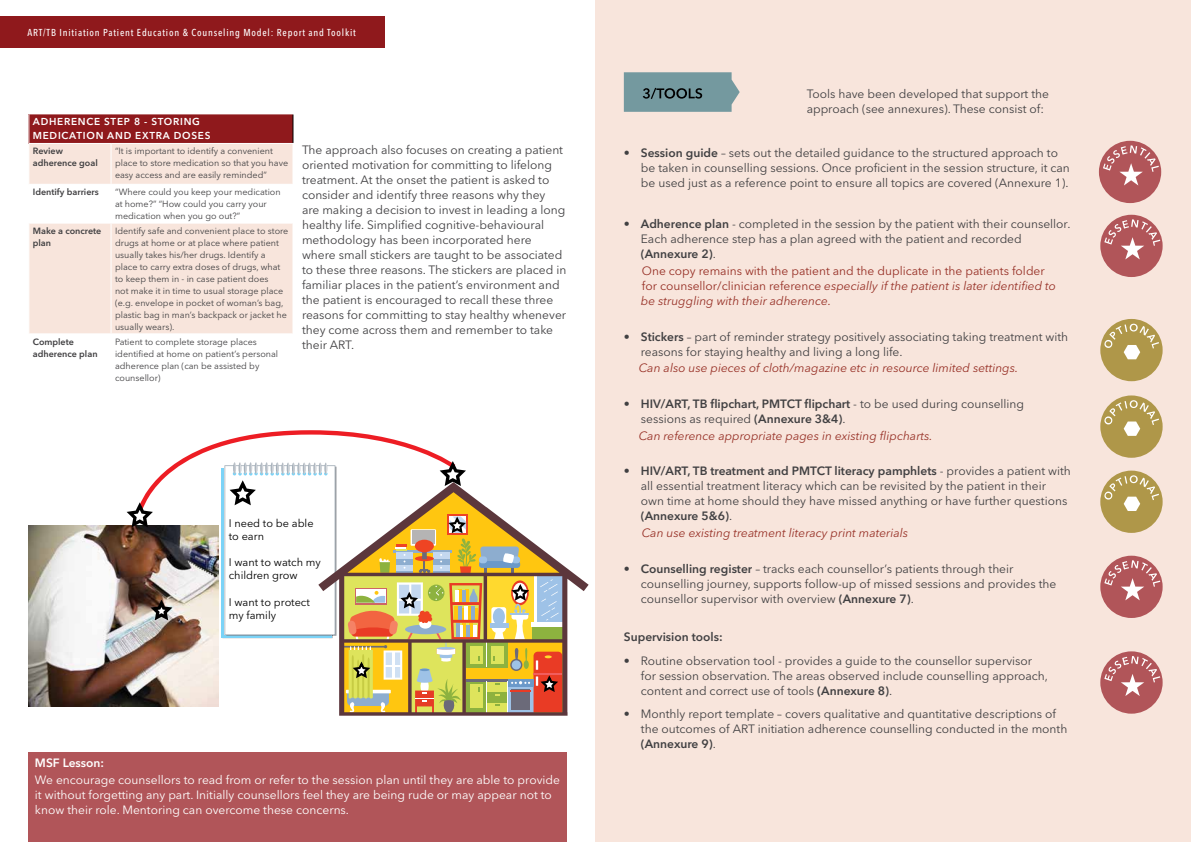
<style>
.page{position:relative;width:1191px;height:842px;background:#fff}
.page>*{position:absolute;margin:0;border:0;box-sizing:border-box;transform-origin:0 0}
.t1{font:12px/15px "Avenir Next LT Pro";color:#414042}
.t2{font:12px/15px "Avenir Next LT Pro";color:#fff}
.t3{font:12px/15px "Avenir Next LT Pro";color:#973026}
.t4{font:italic 12px "Avenir Next LT Pro";color:#973026}
.t5{font:600 12px/15px "Avenir Next LT Pro";color:#414042}
.t6{font:600 12px "Avenir Next LT Pro";color:#fff}
.t7{font:10.9px/13.1px "Avenir Next LT Pro";color:#000}
.t8{font:500 condensed 10px "Avenir Next LT Pro";letter-spacing:.08em;color:#fff}
.t9{font:600 10px/14px "Avenir Next LT Pro";letter-spacing:.075em;color:#fff}
.t10{font:9px/12px "Avenir Next LT Pro";color:#414042}
.t11{font:600 9px/12px "Avenir Next LT Pro";color:#414042}
.s1{font-weight:600}
.s2{font-style:italic}
.s3{font-weight:400}
</style>
<div class="page">
<div style="left:0;top:17px;width:385px;height:31px;background:#8f191c"></div>
<div style="left:29px;top:114px;width:264px;height:29px;background:#8f191c"></div>
<div style="left:29px;top:144px;width:263px;height:40px;background:#f8e5dc"></div>
<div style="left:29px;top:224px;width:263px;height:109px;background:#f8e5dc"></div>
<svg style="left:292px;top:114px;width:1px;height:29px"></svg>
<svg style="left:28px;top:114px;width:1px;height:29px"></svg>
<hr style="left:111px;top:144px;width:1px;height:40px;background:#fff">
<hr style="left:111px;top:224px;width:1px;height:109px;background:#fff">
<div style="left:595px;top:0;width:596px;height:842px;background:#f8e5dc"></div>
<div style="left:1100px;top:215px;width:62px;height:62px;background:#b15559;border-radius:50%"></div>
<svg style="left:1104px;top:219px;width:56px;height:40px"></svg>
<div style="left:1100px;top:319px;width:62px;height:62px;background:#af9749;border-radius:50%"></div>
<svg style="left:1104px;top:323px;width:55px;height:36px"></svg>
<div style="left:1100px;top:395px;width:62px;height:63px;background:#af9749;border-radius:50%"></div>
<svg style="left:1104px;top:400px;width:55px;height:36px"></svg>
<div style="left:1100px;top:471px;width:62px;height:62px;background:#af9749;border-radius:50%"></div>
<svg style="left:1104px;top:475px;width:55px;height:36px"></svg>
<div style="left:1100px;top:556px;width:62px;height:62px;background:#b15559;border-radius:50%"></div>
<svg style="left:1104px;top:560px;width:56px;height:40px"></svg>
<div style="left:1100px;top:651px;width:62px;height:63px;background:#b15559;border-radius:50%"></div>
<svg style="left:1104px;top:656px;width:56px;height:40px"></svg>
<div style="left:28px;top:752px;width:539px;height:90px;background:#b15559"></div>
<svg style="left:624px;top:72px;width:115px;height:40px;background:#75959a"></svg>
<div style="left:1098px;top:141px;width:63px;height:62px;background:#b15559;border-radius:50%"></div>
<svg style="left:1103px;top:145px;width:55px;height:40px"></svg>
<img style="left:28px;top:526px;width:99px;height:181px">
<svg style="left:339px;top:567px;width:249px;height:149px"></svg>
<svg style="left:127px;top:430px;width:439px;height:284px"></svg>
<p class="t8" style="left:28px;top:26px;width:330px">ART/TB Initiation Patient Education &amp; Counseling Model: Report and Toolkit</p>
<p class="t1" style="left:806px;top:86px;width:244px">Tools have been developed that support the approach (see annexures). These consist of:</p>
<p class="t9" style="left:33px;top:115px;width:169px;text-indent:31px">RENCE STEP 8 - Storing m edicat</p>
<p class="t9" style="left:33px;top:115px;width:16px">ADHE</p>
<p class="t9" style="left:83px;top:129px;width:75px">ion and extra</p>
<p class="t9" style="left:174px;top:129px;width:37px">doses</p>
<p class="t11" style="left:33px;top:145px;width:66px">Review adherence goal</p>
<p class="t10" style="left:115px;top:145px;width:175px">“It is important to identify a convenient place to store medication so that you have easy access and are easily reminded”</p>
<p class="t11" style="left:33px;top:186px;width:67px">I dentify barriers</p>
<p class="t10" style="left:115px;top:186px;width:167px">“Where could you keep your medication at home?” “How could you carry your medication when you go out?”</p>
<p class="t11" style="left:33px;top:225px;width:70px">Make a concrete plan</p>
<p class="t10" style="left:115px;top:225px;width:175px">Identify safe and convenient place to store drugs at home or at place where patient usually takes his/her drugs. Identify a place to carry extra doses of drugs, what to keep them in - in case patient does<br>not make it in time to usual storage place (e.g. envelope in pocket of woman’s bag, plastic bag in man’s backpack or jacket he usually wears).</p>
<p class="t11" style="left:33px;top:335px;width:66px">Complete adherence plan</p>
<p class="t10" style="left:115px;top:335px;width:165px">Patient to complete storage places identified at home on patient’s personal adherence plan (can be assisted by counsellor)</p>
<p class="t1" style="left:302px;top:143px;width:266px">The approach also focuses on creating a patient oriented motivation for committing to lifelong treatment. At the onset the patient is asked to consider and identify three reasons why they<br>are making a decision to invest in leading a long healthy life. Simplified cognitive-behavioural methodology has been incorporated here where small stickers are taught to be associated to these three reasons. The stickers are placed in familiar places in the patient’s environment and the patient is encouraged to recall these three reasons for committing to stay healthy whenever they come across them and remember to take their ART.</p>
<p class="t1" style="left:641px;top:146px;width:430px;text-indent:-17px"><span class="s1">• Session guide</span> – sets out the detailed guidance to the structured approach to be taken in counselling sessions. Once proficient in the session structure, it can be used just as a reference point to ensure all topics are covered (Annexure 1).</p>
<p class="t1" style="left:641px;top:217px;width:431px;text-indent:-17px"><span class="s1">• Adherence plan</span> - completed in the session by the patient with their counsellor.<br>Each adherence step has a plan agreed with the patient and recorded <span class="s1">(Annexure 2)</span>.</p>
<p class="t3" style="left:641px;top:263px;width:416px">One copy remains with the patient and the duplicate in the patients folder for counsellor/clinician reference <span class="s2">especially if the patient is later identified to be struggling with their adherence.</span></p>
<p class="t1" style="left:641px;top:329px;width:429px;text-indent:-17px"><span class="s1">• Stickers</span> – part of reminder strategy positively associating taking treatment with reasons for staying healthy and living a long life.</p>
<p class="t4" style="left:639px;top:361px;width:381px">Can also use pieces of cloth/magazine etc in resource limited settings.</p>
<p class="t5" style="left:641px;top:396px;width:385px;text-indent:-17px">• HIV/ART, TB flipchart, PMTCT flipchart <span class="s3">- to be used during counselling sessions as required</span> (Annexure 3&amp;4)<span class="s3">.</span></p>
<p class="t4" style="left:639px;top:428px;width:295px">Can reference appropriate pages in existing flipcharts.</p>
<p class="t1" style="left:641px;top:464px;width:431px;text-indent:-17px"><span class="s1">• HIV/ART, TB treatment and PMTCT literacy pamphlets</span> - provides a patient with all essential treatment literacy which can be revisited by the patient in their own time at home should they have missed anything or have further questions <span class="s1">(Annexure 5&amp;6)</span>.</p>
<p class="t4" style="left:642px;top:525px;width:268px">Can use existing treatment literacy print materials</p>
<p class="t1" style="left:641px;top:561px;width:417px;text-indent:-17px"><span class="s1">• Counselling register</span> – tracks each counsellor’s patients through their counselling journey, supports follow-up of missed sessions and provides the counsellor supervisor with overview <span class="s1">(Annexure 7)</span>.</p>
<p class="t5" style="left:624px;top:630px;width:100px">Supervision tools:</p>
<p class="t1" style="left:641px;top:653px;width:409px;text-indent:-17px">• Routine observation tool - provides a guide to the counsellor supervisor for session observation. The areas observed include counselling approach, content and correct use of tools <span class="s1">(Annexure 8)</span>.</p>
<p class="t1" style="left:641px;top:707px;width:428px;text-indent:-17px">• Monthly report template – covers qualitative and quantitative descriptions of the outcomes of ART initiation adherence counselling conducted in the month <span class="s1">(Annexure 9)</span>.</p>
<p class="t7" style="left:229px;top:516px;width:86px">I need to be able to earn</p>
<p class="t7" style="left:229px;top:556px;width:94px">I want to watch my children grow</p>
<p class="t7" style="left:229px;top:595px;width:83px">I want to protect my family</p>
<p class="t6" style="left:35px;top:756px;width:71px">MSF Lesson:</p>
<p class="t2" style="left:35px;top:772px;width:526px">We encourage counsellors to read from or refer to the session plan until they are able to provide it without forgetting any part. Initially counsellors feel they are being rude or may appear not to know their role. Mentoring can overcome these concerns.</p>
</div>
